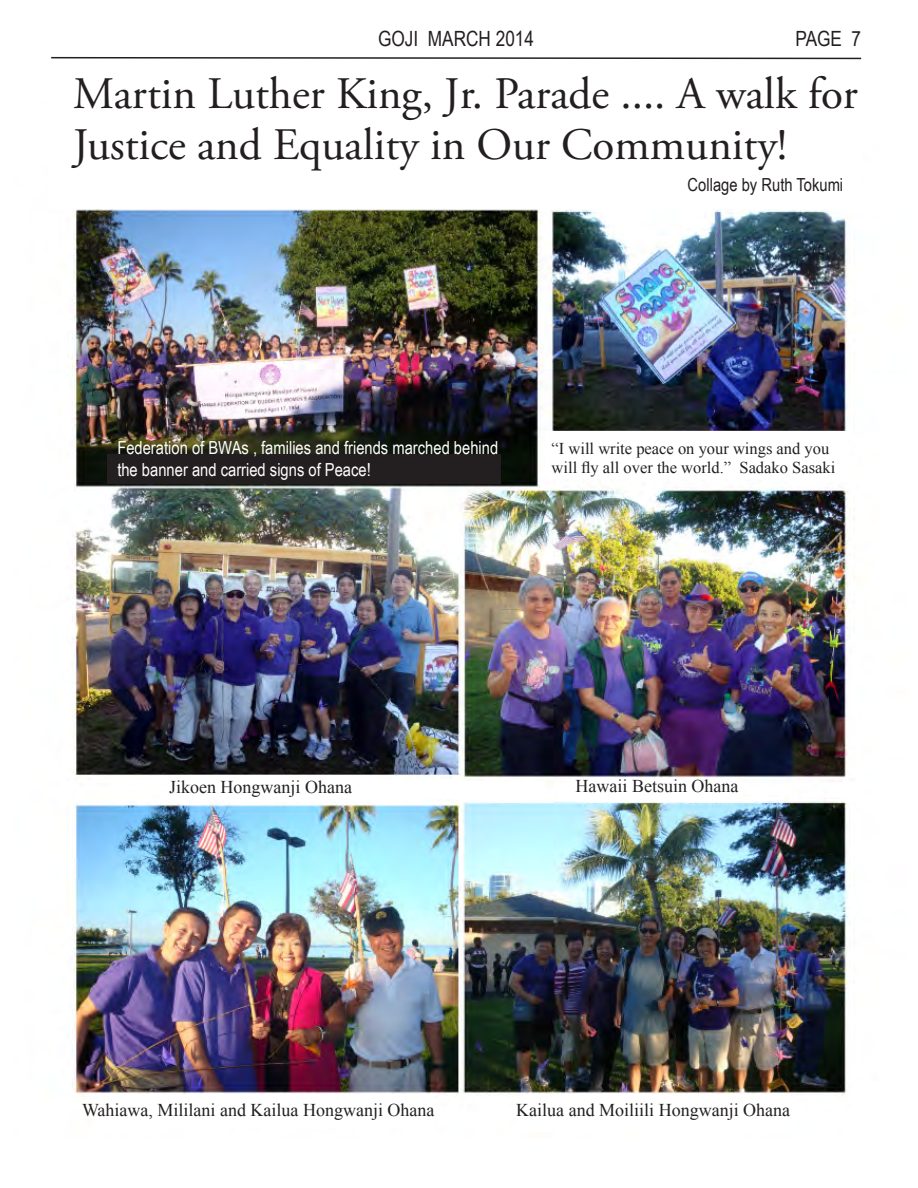
<style>
.page{position:relative;width:918px;height:1188px;background:#fff}
.page>*{position:absolute;margin:0;border:0;box-sizing:border-box;transform-origin:0 0}
.t1{font:45px/51px "Adobe Garamond Pro";color:#231f20}
.goji2{font:21px "Arial Narrow";color:#231f20}
.t2{font:18px "Times New Roman";color:#231f20}
.t3{font:18px "Arial Narrow";color:#fff}
.t4{font:18px "Arial Narrow";color:#231f20}
.t5{font:16.5px/19.8px "Times New Roman";color:#231f20}
</style>
<div class="page">
<svg style="left:51px;top:56px;width:811px;height:4px"></svg>
<img style="left:68px;top:209px;width:782px;height:886px">
<div style="left:546px;top:431px;width:303px;height:48px;background:#fff"></div>
<div style="left:169px;top:775px;width:205px;height:27px;background:#fff"></div>
<div style="left:169px;top:781px;width:376px;height:18px;background:#fff"></div>
<div style="left:576px;top:778px;width:161px;height:24px;background:#fff"></div>
<div style="left:108px;top:455px;width:393px;height:29px;background:#231f20"></div>
<p class="goji2" style="left:378px;top:23px;width:157px">GOJI MARCH 2014</p>
<p class="goji2" style="left:795px;top:23px;width:67px">PAGE 7</p>
<p class="t1" style="left:73px;top:70px;width:786px">Martin Luther King, Jr. Parade .... A walk for<br>Justice and Equality in Our Community!</p>
<p class="t4" style="left:688px;top:171px;width:157px">Collage by Ruth Tokumi</p>
<p class="t3" style="left:117px;top:435px;width:382px">Federation of BWAs , families and friends marched behind</p>
<p class="t3" style="left:117px;top:456px;width:255px">the banner and carried signs of Peace!</p>
<p class="t5" style="left:552px;top:438px;width:285px">“I will write peace on your wings and you will fly all over the world.” Sadako Sasaki</p>
<p class="t2" style="left:169px;top:775px;width:184px">Jikoen Hongwanji Ohana</p>
<p class="t2" style="left:576px;top:774px;width:164px">Hawaii Betsuin Ohana</p>
<p class="t2" style="left:82px;top:1098px;width:354px">Wahiawa, Mililani and Kailua Hongwanji Ohana</p>
<p class="t2" style="left:516px;top:1098px;width:275px">Kailua and Moiliili Hongwanji Ohana</p>
</div>
